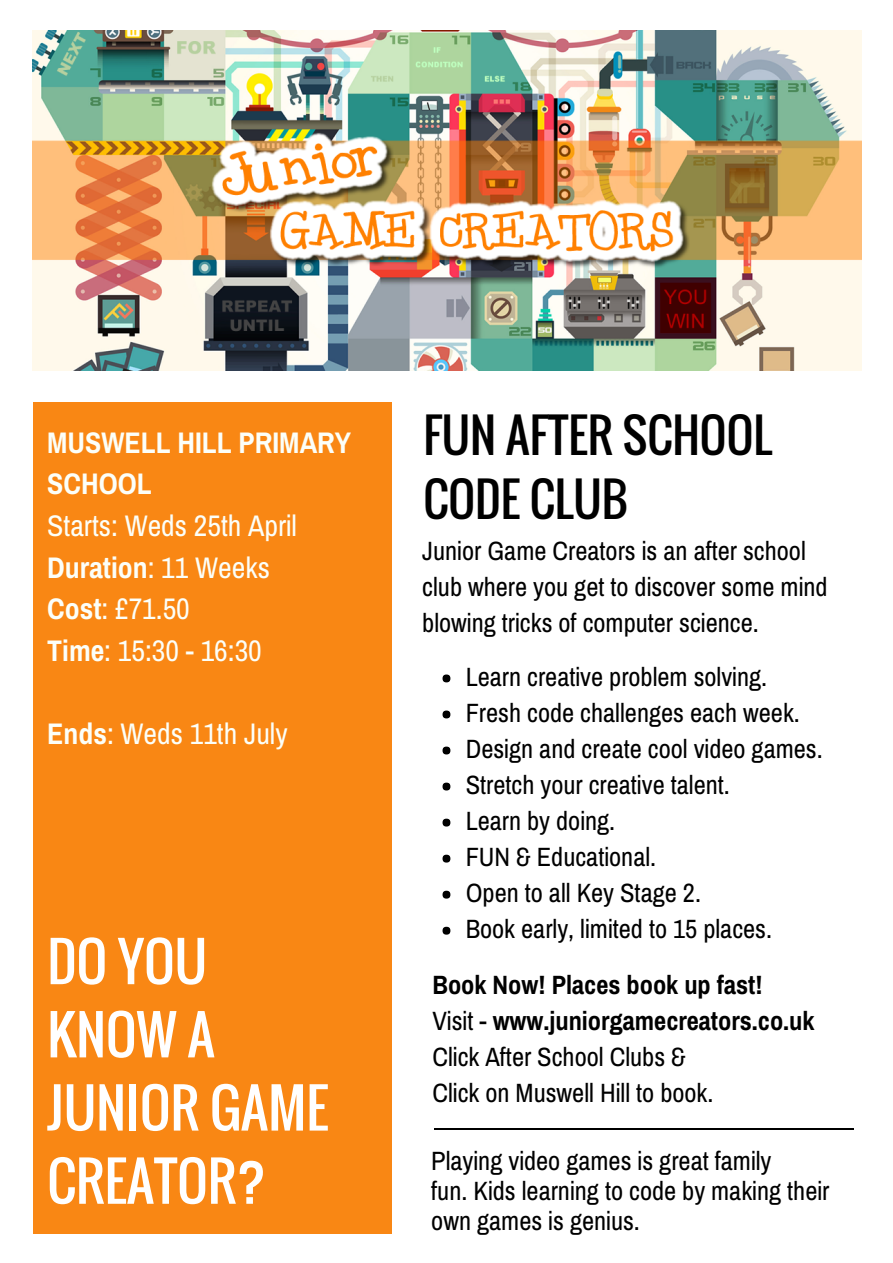
<style>
.page{position:relative;width:893px;height:1263px;background:#fff}
.page>*{position:absolute;margin:0;border:0;box-sizing:border-box;transform-origin:0 0}
.t1{font:52.95px/73.2px "Oswald";color:#fff}
.t2{font:46.35px/64.2px "Oswald";color:#000}
.t3{font:29.85px/41.7px "Archivo Narrow";color:#fcfff9}
.t4{font:700 29.85px/41.7px "Archivo Narrow";color:#fcfff9}
.t5{font:26.55px/36px "Archivo Narrow";color:#000}
.t6{font:700 26.55px/36px "Archivo Narrow";color:#000}
.s1{font-weight:700}
.s2{font-weight:400}
</style>
<div class="page">
<img style="left:33px;top:30px;width:828px;height:340px">
<div style="left:34px;top:402px;width:358px;height:831px;background:#f98714"></div>
<hr style="left:435px;top:1128px;width:419px;height:1px;background:#000">
<div style="left:442px;top:674px;width:8px;height:8px;background:#000;border-radius:50%"></div>
<div style="left:442px;top:710px;width:8px;height:8px;background:#000;border-radius:50%"></div>
<div style="left:442px;top:747px;width:8px;height:7px;background:#000;border-radius:50%"></div>
<div style="left:442px;top:783px;width:8px;height:7px;background:#000;border-radius:50%"></div>
<div style="left:442px;top:819px;width:8px;height:7px;background:#000;border-radius:50%"></div>
<div style="left:442px;top:855px;width:8px;height:7px;background:#000;border-radius:50%"></div>
<div style="left:442px;top:891px;width:8px;height:8px;background:#000;border-radius:50%"></div>
<div style="left:442px;top:927px;width:8px;height:8px;background:#000;border-radius:50%"></div>
<p class="t4" style="left:47px;top:421px;width:305px">MUSWELL HILL PRIMARY<br>SCHOOL</p>
<p class="t3" style="left:47px;top:504px;width:251px">Starts: Weds 25th April<br><span class="s1">Duration</span>: 11 Weeks<br><span class="s1">Cost</span>: £71.50<br><span class="s1">Time</span>: 15:30 - 16:30</p>
<p class="t3" style="left:47px;top:713px;width:242px"><span class="s1">Ends</span>: Weds 11th July</p>
<h1 class="t1" style="left:47px;top:924px;width:283px">DO YOU<br>KNOW A<br>JUNIOR GAME<br>CREATOR?</h1>
<h2 class="t2" style="left:423px;top:402px;width:350px">FUN AFTER SCHOOL<br>CODE CLUB</h2>
<p class="t5" style="left:422px;top:532px;width:407px">Junior Game Creators is an after school club where you get to discover some mind blowing tricks of computer science.</p>
<p class="t5" style="left:466px;top:658px;width:359px">Learn creative problem solving.<br>Fresh code challenges each week.<br>Design and create cool video games.<br>Stretch your creative talent.<br>Learn by doing.<br>FUN &amp; Educational.<br>Open to all Key Stage 2.<br>Book early, limited to 15 places.</p>
<p class="t6" style="left:432px;top:967px;width:384px">Book Now! Places book up fast!<br><span class="s2">Visit -</span> www.juniorgamecreators.co.uk<br><span class="s2">Click After School Clubs &amp;<br>Click on Muswell Hill to book.</span></p>
<p class="t5" style="left:431px;top:1145px;width:400px;line-height:30.5px">Playing video games is great family<br>fun. Kids learning to code by making their own games is genius.</p>
</div>
